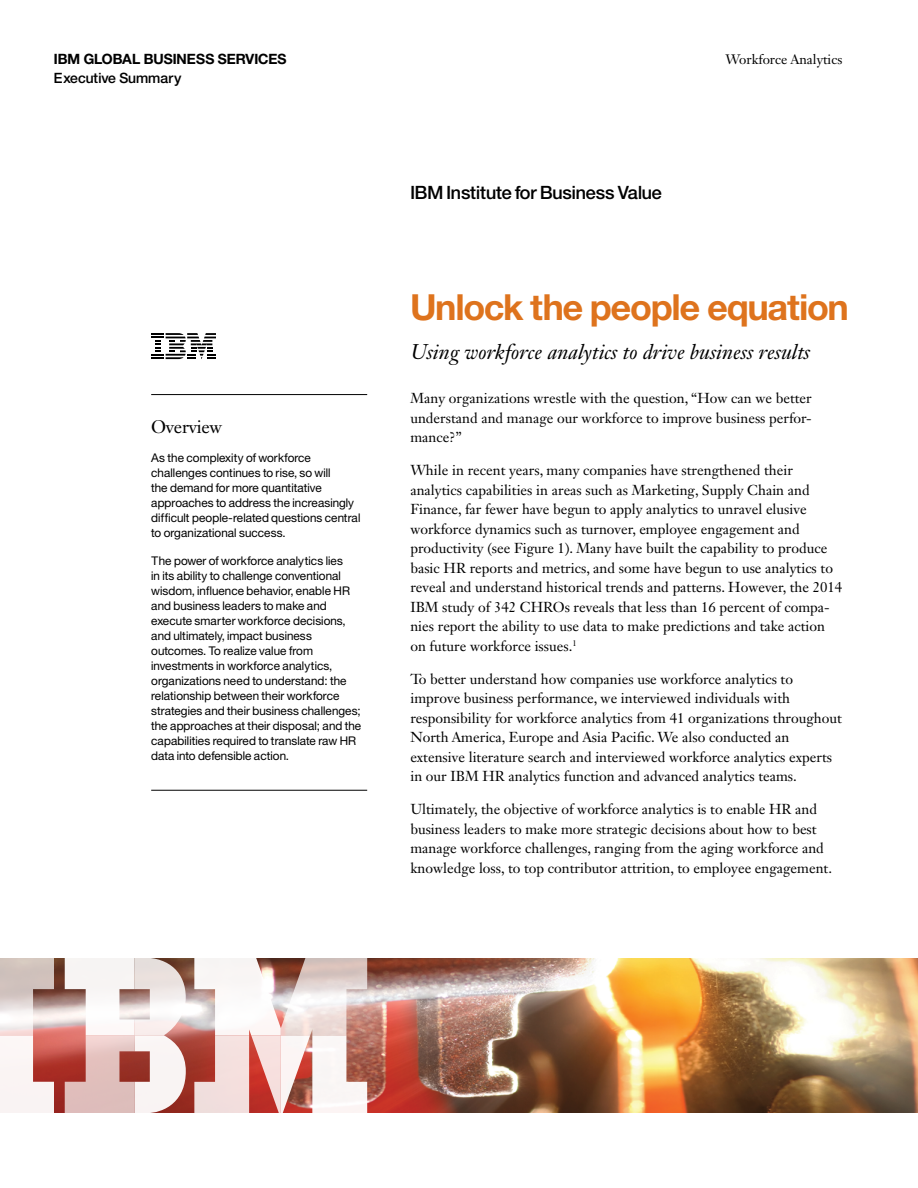
<style>
.page{position:relative;width:918px;height:1188px;background:#fff}
.page>*{position:absolute;margin:0;border:0;box-sizing:border-box;transform-origin:0 0}
.t1{font:36px "Helv Neue Boldfor IBM";letter-spacing:-.02em;color:#de731d}
.subtitle{font:italic 21px "Janson Text LT Std";color:#000}
.t2{font:18.3px "Helv Neue Mediumfor IBM";letter-spacing:-.005em;color:#000}
.sidebar_head{font:18px "Janson Text LT Std";letter-spacing:-.015em;color:#000}
.body{font:14.25px/19.5px "Janson Text LT Std";color:#000}
.t3{font:14.25px "Helv Neue Boldfor IBM";color:#000}
.t4{font:14.25px "Helv Neue Mediumfor IBM";color:#000}
.t5{font:13.5px "Janson Text LT Std";color:#000}
.sidebar_body{font:12px/15px "Helv Neue Romanfor IBM";letter-spacing:.005em;color:#000}
</style>
<div class="page">
<img style="left:54px;top:958px;width:864px;height:155px">
<svg style="left:151px;top:333px;width:65px;height:26px"></svg>
<svg style="left:0;top:958px;width:54px;height:155px"></svg>
<svg style="left:194px;top:958px;width:173px;height:155px"></svg>
<svg style="left:65px;top:958px;width:121px;height:155px"></svg>
<hr style="left:151px;top:394px;width:216px;height:1px;background:#000">
<hr style="left:151px;top:790px;width:216px;height:1px;background:#000">
<p class="t3" style="left:54px;top:50px;width:234px">IBM GLOBAL BUSINESS SERVICES</p>
<p class="t5" style="left:726px;top:51px;width:118px">Workforce Analytics</p>
<p class="t4" style="left:54px;top:70px;width:129px">Executive Summary</p>
<p class="sidebar_head" style="left:151px;top:416px;width:73px">Overview</p>
<p class="sidebar_body" style="left:151px;top:450px;width:211px">As the complexity of workforce challenges continues to rise, so will<br>the demand for more quantitative approaches to address the increasingly difficult people-related questions central to organizational success.</p>
<p class="sidebar_body" style="left:151px;top:553px;width:212px">The power of workforce analytics lies<br>in its ability to challenge conventional wisdom, influence behavior, enable HR and business leaders to make and execute smarter workforce decisions, and ultimately, impact business outcomes. To realize value from investments in workforce analytics, organizations need to understand: the relationship between their workforce strategies and their business challenges; the approaches at their disposal; and the capabilities required to translate raw HR data into defensible action.</p>
<p class="t2" style="left:410px;top:182px;width:253px">IBM Institute for Business Value</p>
<p class="t1" style="left:410px;top:285px;width:440px">Unlock the people equation</p>
<p class="subtitle" style="left:410px;top:339px;width:401px">Using workforce analytics to drive business results</p>
<p class="body" style="left:410px;top:389px;width:403px;text-align:justify">Many organizations wrestle with the question, “How can we better understand and manage our workforce to improve business perfor&shy;mance?”</p>
<p class="body" style="left:410px;top:461px;width:433px">While in recent years, many companies have strengthened their analytics capabilities in areas such as Marketing, Supply Chain and Finance, far fewer have begun to apply analytics to unravel elusive workforce dynamics such as turnover, employee engagement and productivity (see Figure 1). Many have built the capability to produce basic HR reports and metrics, and some have begun to use analytics to reveal and understand historical trends and patterns. However, the 2014<br>IBM study of 342 CHROs reveals that less than 16 percent of compa&shy;nies report the ability to use data to make predictions and take action on future workforce issues.<sup>1</sup></p>
<p class="body" style="left:410px;top:669px;width:433px">To better understand how companies use workforce analytics to improve business performance, we interviewed individuals with responsibility for workforce analytics from 41 organizations throughout North America, Europe and Asia Pacific. We also conducted an extensive literature search and interviewed workforce analytics experts in our IBM HR analytics function and advanced analytics teams.</p>
<p class="body" style="left:410px;top:800px;width:423px">Ultimately, the objective of workforce analytics is to enable HR and business leaders to make more strategic decisions about how to best manage workforce challenges, ranging from the aging workforce and knowledge loss, to top contributor attrition, to employee engagement.</p>
</div>
